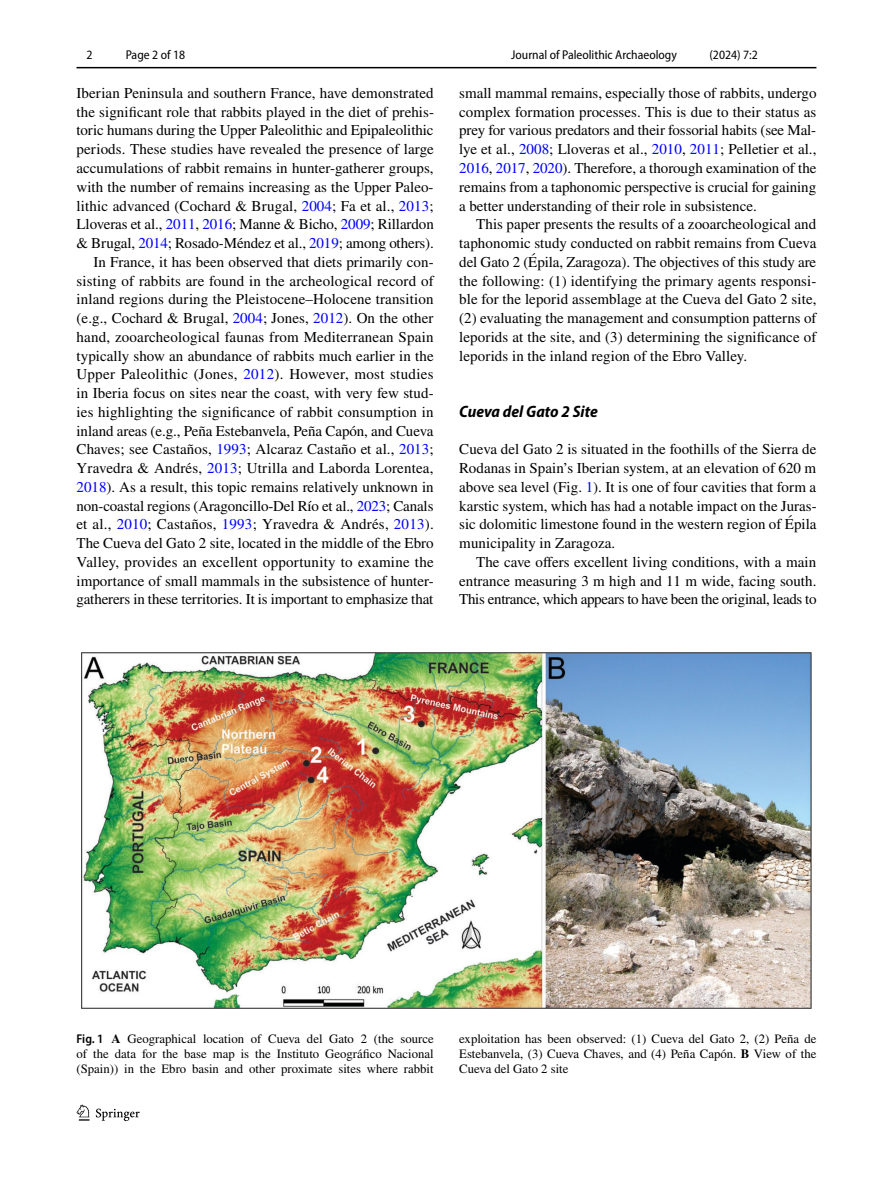
<style>
.page{position:relative;width:893px;height:1187px;background:#fff}
.page>*{position:absolute;margin:0;border:0;box-sizing:border-box;transform-origin:0 0}
.t1{font:italic 700 semi-condensed 16.5px "Myriad Pro";color:#000}
.t2{font:15px/18.8px "STIX";letter-spacing:.005em;color:#000;text-align:justify}
.t3{font:12.75px/15px "STIX";color:#000;text-align:justify}
.t4{font:semi-condensed 12.75px "Myriad Pro";color:#000}
.s1{color:#00f}
.s2{font-family:"Myriad Pro";font-weight:600;font-stretch:semi-condensed}
.s3{font-weight:700}
</style>
<div class="page">
<hr style="left:77px;top:67px;width:739px;height:1px;background:#000">
<svg style="left:77px;top:1104px;width:12px;height:16px"></svg>
<svg style="left:96px;top:1108px;width:44px;height:12px"></svg>
<img style="left:81px;top:652px;width:731px;height:356px">
<p class="t4" style="left:87px;top:48px;width:8px">2</p>
<p class="t4" style="left:126px;top:48px;width:61px">Page 2 of 18</p>
<p class="t4" style="left:511px;top:48px;width:167px">Journal of Paleolithic Archaeology</p>
<p class="t4" style="left:709px;top:48px;width:50px">(2024) 7:2</p>
<p class="t2" style="left:77px;top:84px;width:359px;text-align:right">Iberian Peninsula and southern France, have demonstrated the significant role that rabbits played in the diet of prehis&shy;toric humans during the Upper Paleolithic and Epipaleolithic periods. These studies have revealed the presence of large accumulations of rabbit remains in hunter-gatherer groups, with the number of remains increasing as the Upper Paleo&shy;lithic advanced (Cochard &amp; Brugal, <span class="s1">2004</span>; Fa et al., <span class="s1">2013</span>; Lloveras et al., <span class="s1">2011</span>, <span class="s1">2016</span>; Manne &amp; Bicho, <span class="s1">2009</span>; Rillardon &amp; Brugal, <span class="s1">2014</span>; Rosado-Méndez et al., <span class="s1">2019</span>; among others).<br>In France, it has been observed that diets primarily con&shy;sisting of rabbits are found in the archeological record of inland regions during the Pleistocene–Holocene transition (e.g., Cochard &amp; Brugal, <span class="s1">2004</span>; Jones, <span class="s1">2012</span>). On the other hand, zooarcheological faunas from Mediterranean Spain typically show an abundance of rabbits much earlier in the Upper Paleolithic (Jones, <span class="s1">2012</span>). However, most studies in Iberia focus on sites near the coast, with very few stud&shy;ies highlighting the significance of rabbit consumption in inland areas (e.g., Peña Estebanvela, Peña Capón, and Cueva Chaves; see Castaños, <span class="s1">1993</span>; Alcaraz Castaño et al., <span class="s1">2013</span>; Yravedra &amp; Andrés, <span class="s1">2013</span>; Utrilla and Laborda Lorentea, <span class="s1">2018</span>). As a result, this topic remains relatively unknown in non-coastal regions (Aragoncillo-Del Río et al., <span class="s1">2023</span>; Canals et al., <span class="s1">2010</span>; Castaños, <span class="s1">1993</span>; Yravedra &amp; Andrés, <span class="s1">2013</span>).<br>The Cueva del Gato 2 site, located in the middle of the Ebro Valley, provides an excellent opportunity to examine the importance of small mammals in the subsistence of hunter&shy;gatherers in these territories. It is important to emphasize that</p>
<p class="t2" style="left:459px;top:84px;width:359px">small mammal remains, especially those of rabbits, undergo complex formation processes. This is due to their status as prey for various predators and their fossorial habits (see Mal&shy;lye et al., <span class="s1">2008</span>; Lloveras et al., <span class="s1">2010</span>, <span class="s1">2011</span>; Pelletier et al., <span class="s1">2016</span>, <span class="s1">2017</span>, <span class="s1">2020</span>). Therefore, a thorough examination of the remains from a taphonomic perspective is crucial for gaining a better understanding of their role in subsistence.</p>
<p class="t2" style="left:459px;top:216px;width:359px;text-indent:17px">This paper presents the results of a zooarcheological and taphonomic study conducted on rabbit remains from Cueva del Gato 2 (Épila, Zaragoza). The objectives of this study are the following: (1) identifying the primary agents responsi&shy;ble for the leporid assemblage at the Cueva del Gato 2 site, (2) evaluating the management and consumption patterns of leporids at the site, and (3) determining the significance of leporids in the inland region of the Ebro Valley.</p>
<p class="t1" style="left:459px;top:400px;width:140px">Cueva del Gato 2 Site</p>
<p class="t2" style="left:459px;top:441px;width:359px">Cueva del Gato 2 is situated in the foothills of the Sierra de Rodanas in Spain’s Iberian system, at an elevation of 620 m above sea level (Fig. <span class="s1">1</span>). It is one of four cavities that form a karstic system, which has had a notable impact on the Juras&shy;sic dolomitic limestone found in the western region of Épila municipality in Zaragoza.</p>
<p class="t2" style="left:459px;top:553px;width:359px;text-indent:17px">The cave offers excellent living conditions, with a main entrance measuring 3 m high and 11 m wide, facing south.<br>This entrance, which appears to have been the original, leads to</p>
<p class="t3" style="left:77px;top:1032px;width:359px"><span class="s2">Fig. 1</span> <span class="s3">A</span> Geographical location of Cueva del Gato 2 (the source of the data for the base map is the Instituto Geográfico Nacional (Spain)) in the Ebro basin and other proximate sites where rabbit</p>
<p class="t3" style="left:459px;top:1032px;width:359px">exploitation has been observed: (1) Cueva del Gato 2, (2) Peña de Estebanvela, (3) Cueva Chaves, and (4) Peña Capón. <span class="s3">B</span> View of the Cueva del Gato 2 site</p>
</div>
